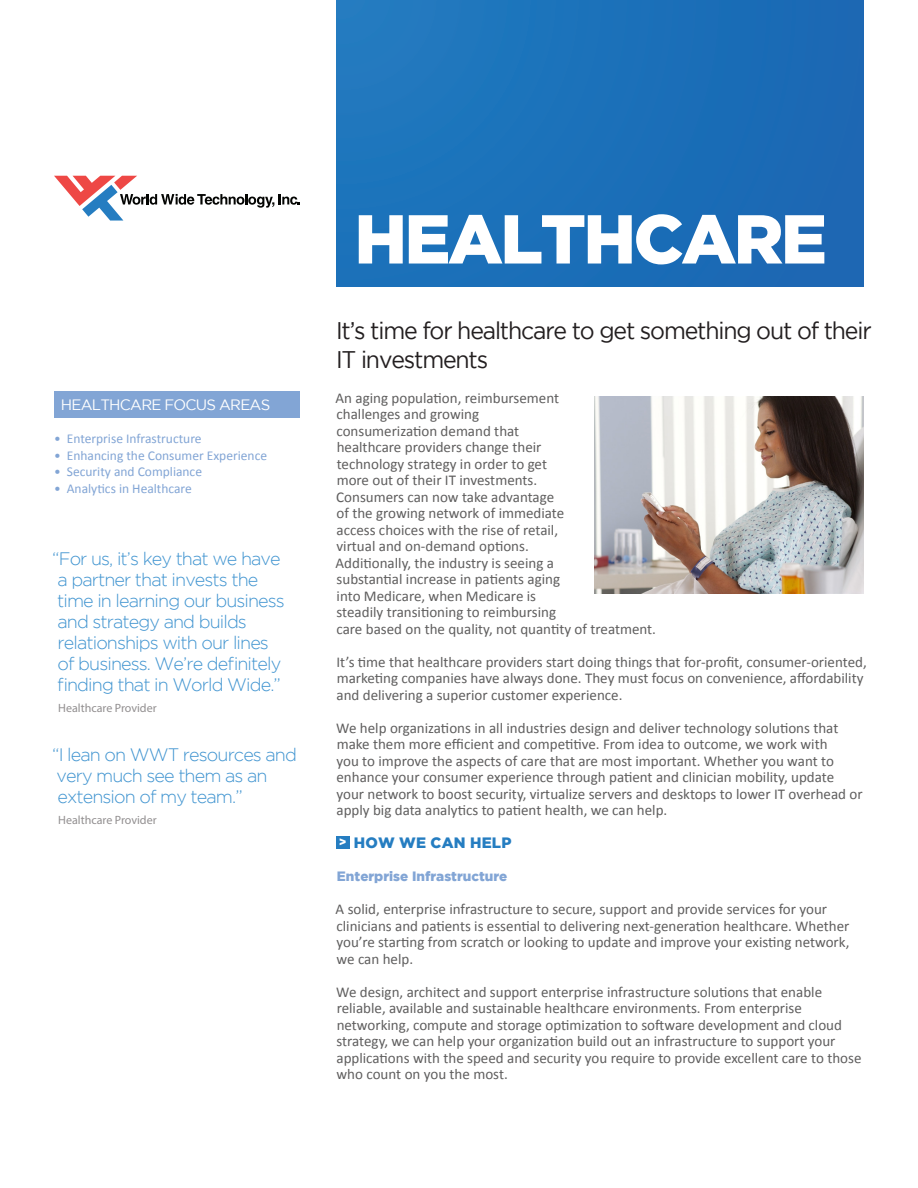
<style>
.page{position:relative;width:918px;height:1188px;background:#fff}
.page>*{position:absolute;margin:0;border:0;box-sizing:border-box;transform-origin:0 0}
.t1{font:900 69px "Gotham";letter-spacing:-.035em;color:#fff}
.t2{font:24px/28.8px "Gotham";letter-spacing:-.05em;color:#231f20;scale:.96 1}
.t3{font:300 18px/21px "Gotham";letter-spacing:-.05em;color:#4094d0}
.t4{font:15px/16.5px "Calibri";color:#5f5e5e}
.t5{font:15px "Gotham";letter-spacing:-.05em;color:#fff}
.t6{font:900 15px "Gotham";letter-spacing:.015em;color:#257dc1}
.t7{font:13.5px "Calibri";color:#82a5d5}
.t8{font:900 13.5px "Gotham";color:#82a5d5}
.t9{font:12px "Myriad Pro";color:#928f90}
.t10{font:900 12px "Gotham";color:#fff}
</style>
<div class="page">
<div style="left:336px;top:836px;width:13px;height:12px;background:#257dc1"></div>
<img style="left:594px;top:396px;width:270px;height:198px">
<svg style="left:54px;top:176px;width:246px;height:45px"></svg>
<div style="left:336px;top:0;width:528px;height:286px;background:#1c6fb8"></div>
<div style="left:54px;top:392px;width:246px;height:26px;background:#82a5d5"></div>
<p class="t5" style="left:61px;top:396px;width:211px">HEALTHCARE FOCUS AREAS</p>
<p class="t7" style="left:54px;top:430px;width:149px">• Enterprise Infrastructure</p>
<p class="t7" style="left:54px;top:447px;width:215px">• Enhancing the Consumer Experience</p>
<p class="t7" style="left:54px;top:463px;width:150px">• Security and Compliance</p>
<p class="t7" style="left:54px;top:480px;width:139px">• Analytics in Healthcare</p>
<p class="t3" style="left:52px;top:548px;width:234px">“For us, it’s key that we have a partner that invests the time in learning our business and strategy and builds relationships with our lines of business. We’re definitely finding that in World Wide.”</p>
<p class="t9" style="left:58px;top:700px;width:100px">Healthcare Provider</p>
<p class="t3" style="left:52px;top:744px;width:246px">“I lean on WWT resources and very much see them as an extension of my team.”</p>
<p class="t9" style="left:58px;top:812px;width:100px">Healthcare Provider</p>
<p class="t1" style="left:354px;top:199px;width:474px">HEALTHCARE</p>
<p class="t2" style="left:336px;top:316px;width:560px">It’s time for healthcare to get something out of their<br>IT investments</p>
<p class="t4" style="left:336px;top:390px;width:225px">An aging population, reimbursement challenges and growing consumerization demand that healthcare providers change their technology strategy in order to get more out of their IT investments.</p>
<p class="t4" style="left:336px;top:489px;width:322px">Consumers can now take advantage<br>of the growing network of immediate<br>access choices with the rise of retail,<br>virtual and on-demand options.<br>Additionally, the industry is seeing a<br>substantial increase in patients aging<br>into Medicare, when Medicare is<br>steadily transitioning to reimbursing<br>care based on the quality, not quantity of treatment.</p>
<p class="t4" style="left:337px;top:654px;width:532px">It’s time that healthcare providers start doing things that for-profit, consumer-oriented, marketing companies have always done. They must focus on convenience, affordability and delivering a superior customer experience.</p>
<p class="t4" style="left:336px;top:720px;width:528px">We help organizations in all industries design and deliver technology solutions that make them more efficient and competitive. From idea to outcome, we work with<br>you to improve the aspects of care that are most important. Whether you want to enhance your consumer experience through patient and clinician mobility, update your network to boost security, virtualize servers and desktops to lower IT overhead or apply big data analytics to patient health, we can help.</p>
<p class="t10" style="left:339px;top:834px;width:9px">&gt;</p>
<p class="t6" style="left:354px;top:834px;width:159px">HOW WE CAN HELP</p>
<p class="t8" style="left:337px;top:869px;width:172px">Enterprise Infrastructure</p>
<p class="t4" style="left:336px;top:901px;width:515px">A solid, enterprise infrastructure to secure, support and provide services for your clinicians and patients is essential to delivering next-generation healthcare. Whether you’re starting from scratch or looking to update and improve your existing network, we can help.</p>
<p class="t4" style="left:336px;top:984px;width:527px">We design, architect and support enterprise infrastructure solutions that enable reliable, available and sustainable healthcare environments. From enterprise networking, compute and storage optimization to software development and cloud strategy, we can help your organization build out an infrastructure to support your applications with the speed and security you require to provide excellent care to those who count on you the most.</p>
</div>
